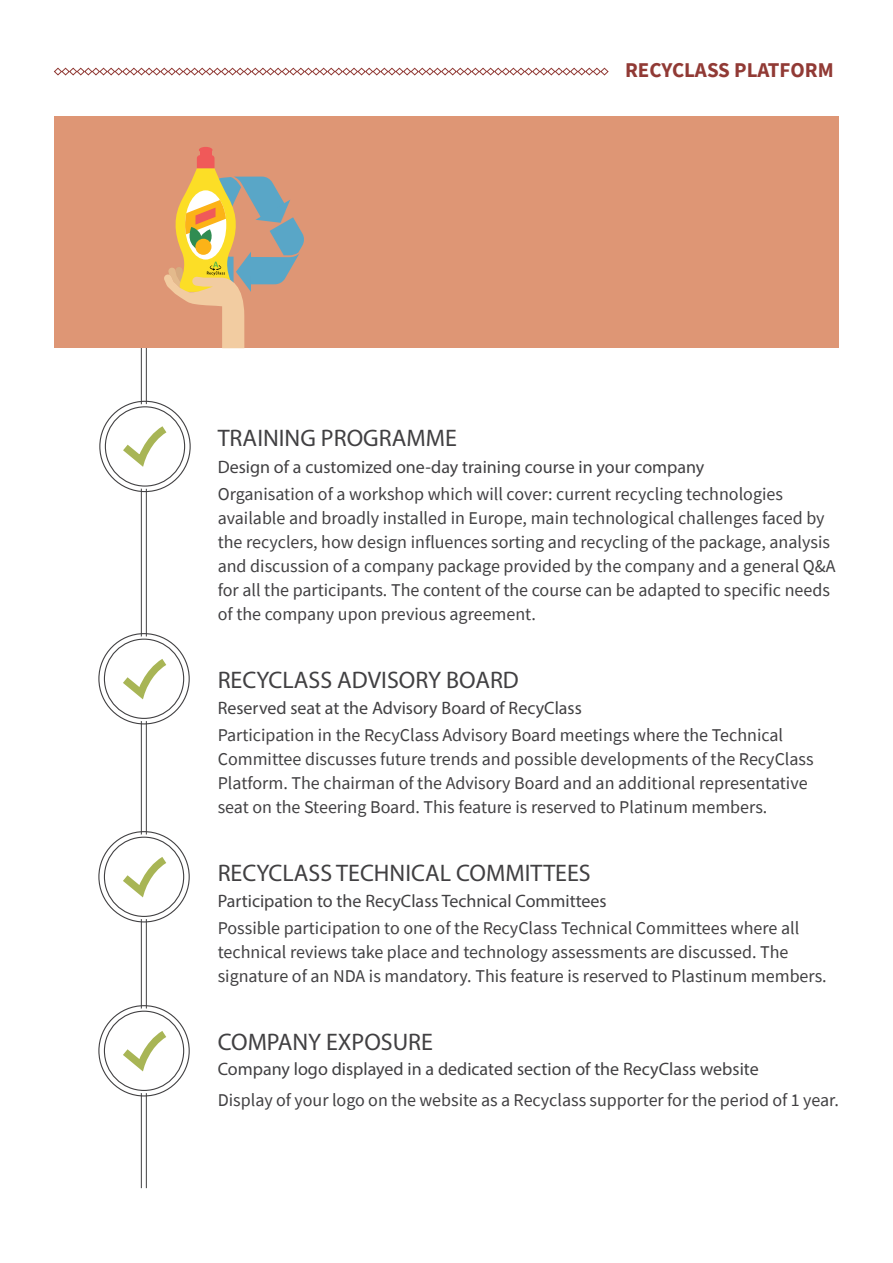
<style>
.page{position:relative;width:893px;height:1263px;background:#fff}
.page>*{position:absolute;margin:0;border:0;box-sizing:border-box;transform-origin:0 0}
.t1{font:24px "Myriad Pro";color:#414042}
.t2{font:700 21px "Source Sans Pro";color:#913a35}
.t3{font:18px/24px "Source Sans Pro";color:#414042}
.t4{font:18px "Myriad Pro";color:#414042}
</style>
<div class="page">
<hr style="left:146px;top:346px;width:1px;height:842px;background:#414042">
<hr style="left:141px;top:346px;width:1px;height:842px;background:#414042">
<svg style="left:54px;top:67px;width:555px;height:9px"></svg>
<div style="left:54px;top:116px;width:785px;height:232px;background:#de9675"></div>
<div style="left:200px;top:151px;width:11px;height:7px;background:#f05959"></div>
<div style="left:199px;top:147px;width:13px;height:6px;background:#f05959;border-radius:50%"></div>
<svg style="left:164px;top:155px;width:140px;height:193px"></svg>
<svg style="left:103px;top:404px;width:84px;height:85px"></svg>
<div style="left:105px;top:406px;width:80px;height:81px;border:1px solid #414042;border-radius:50%"></div>
<svg style="left:115px;top:419px;width:59px;height:57px"></svg>
<svg style="left:102px;top:636px;width:84px;height:85px"></svg>
<div style="left:104px;top:639px;width:80px;height:80px;border:1px solid #414042;border-radius:50%"></div>
<svg style="left:115px;top:652px;width:59px;height:56px"></svg>
<svg style="left:102px;top:834px;width:84px;height:85px"></svg>
<div style="left:104px;top:837px;width:80px;height:80px;border:1px solid #414042;border-radius:50%"></div>
<svg style="left:115px;top:850px;width:59px;height:56px"></svg>
<svg style="left:102px;top:1008px;width:84px;height:85px"></svg>
<div style="left:104px;top:1011px;width:80px;height:80px;border:1px solid #414042;border-radius:50%"></div>
<svg style="left:115px;top:1024px;width:59px;height:56px"></svg>
<h1 class="t1" style="left:218px;top:423px;width:241px">TRAINING PROGRAMME</h1>
<p class="t2" style="left:625px;top:56px;width:210px">RECYCLASS PLATFORM</p>
<p class="t4" style="left:218px;top:456px;width:488px">Design of a customized one-day training course in your company</p>
<p class="t3" style="left:218px;top:482px;width:619px">Organisation of a workshop which will cover: current recycling technologies available and broadly installed in Europe, main technological challenges faced by the recyclers, how design influences sorting and recycling of the package, analysis and discussion of a company package provided by the company and a general Q&amp;A for all the participants. The content of the course can be adapted to specific needs of the company upon previous agreement.</p>
<h1 class="t1" style="left:218px;top:665px;width:303px">RECYCLASS ADVISORY BOARD</h1>
<p class="t4" style="left:218px;top:697px;width:366px">Reserved seat at the Advisory Board of RecyClass</p>
<p class="t3" style="left:218px;top:723px;width:597px">Participation in the RecyClass Advisory Board meetings where the Technical Committee discusses future trends and possible developments of the RecyClass Platform. The chairman of the Advisory Board and an additional representative seat on the Steering Board. This feature is reserved to Platinum members.</p>
<h1 class="t1" style="left:218px;top:858px;width:374px">RECYCLASS TECHNICAL COMMITTEES</h1>
<p class="t4" style="left:218px;top:890px;width:390px">Participation to the RecyClass Technical Committees</p>
<p class="t3" style="left:218px;top:916px;width:610px">Possible participation to one of the RecyClass Technical Committees where all technical reviews take place and technology assessments are discussed. The signature of an NDA is mandatory. This feature is reserved to Plastinum members.</p>
<h1 class="t1" style="left:218px;top:1027px;width:217px">COMPANY EXPOSURE</h1>
<p class="t4" style="left:218px;top:1057px;width:542px">Company logo displayed in a dedicated section of the RecyClass website</p>
<p class="t3" style="left:218px;top:1088px;width:623px">Display of your logo on the website as a Recyclass supporter for the period of 1 year.</p>
</div>
